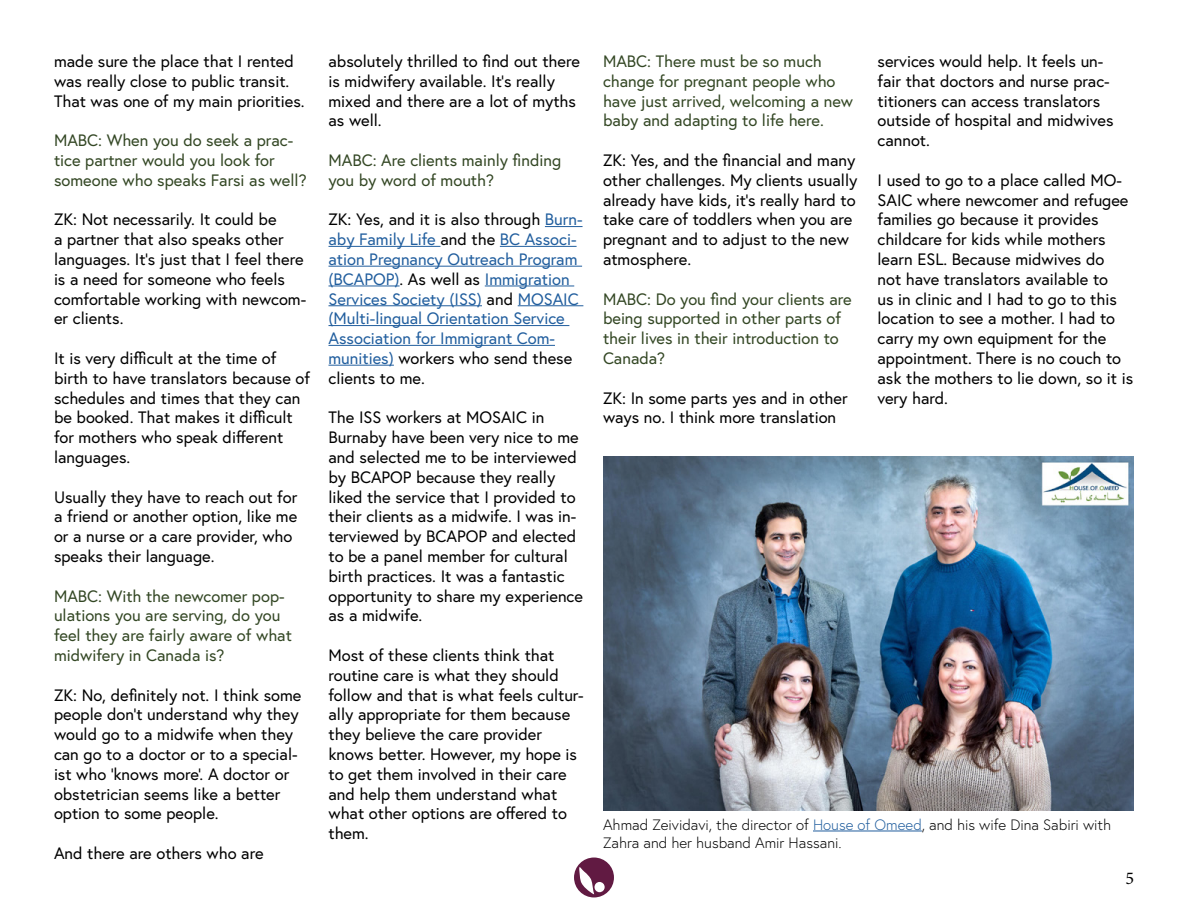
<style>
.page{position:relative;width:1188px;height:918px;background:#fff}
.page>*{position:absolute;margin:0;border:0;box-sizing:border-box;transform-origin:0 0}
.t1{font:18px "Minion Pro";color:#000}
.t2{font:16.5px/19.8px "Europa";color:#000}
.t3{font:16.5px/19.8px "Europa";color:#334724}
.t4{font:16.5px/19.8px "Europa";color:#215e9e}
.t5{font:300 15px/18px "Europa";color:#000}
.s1{color:#215e9e}
.s2{color:#000}
</style>
<div class="page">
<hr style="left:545px;top:226px;width:38px;height:1px;background:#215e9e">
<hr style="left:328px;top:246px;width:112px;height:1px;background:#215e9e">
<hr style="left:500px;top:246px;width:77px;height:1px;background:#215e9e">
<hr style="left:328px;top:266px;width:254px;height:1px;background:#215e9e">
<hr style="left:328px;top:286px;width:72px;height:1px;background:#215e9e">
<hr style="left:485px;top:286px;width:89px;height:1px;background:#215e9e">
<hr style="left:328px;top:305px;width:154px;height:1px;background:#215e9e">
<hr style="left:518px;top:305px;width:65px;height:1px;background:#215e9e">
<hr style="left:328px;top:325px;width:241px;height:1px;background:#215e9e">
<hr style="left:328px;top:345px;width:227px;height:1px;background:#215e9e">
<hr style="left:328px;top:365px;width:66px;height:1px;background:#215e9e">
<svg style="left:574px;top:858px;width:40px;height:39px"></svg>
<img style="left:603px;top:456px;width:531px;height:355px">
<hr style="left:813px;top:831px;width:109px;height:1px;background:#215e9e">
<p class="t2" style="left:54px;top:51px;width:252px">made sure the place that I rented was really close to public transit.<br>That was one of my main priorities.</p>
<p class="t3" style="left:54px;top:130px;width:241px">MABC: When you do seek a prac-</p>
<p class="t3" style="left:54px;top:170px;width:254px">someone who speaks Farsi as well?</p>
<p class="t2" style="left:54px;top:209px;width:251px">ZK: Not necessarily It. could be<br>a partner that also speaks other languages It. s’ just that I feel there is a need for someone who feels</p>
<p class="t2" style="left:54px;top:308px;width:71px">er clients.</p>
<p class="t3" style="left:54px;top:150px;width:222px">tice partner would you look for</p>
<p class="t2" style="left:54px;top:289px;width:254px">comfortable working with newcom-</p>
<p class="t2" style="left:54px;top:348px;width:258px">It is very difficult at the time of birth to have translators because of schedules and times that they can be booked. That makes it difficult for mothers who speak different languages.</p>
<p class="t2" style="left:54px;top:487px;width:245px">Usually they have to reach out for a friend or another option, like me or a nurse or a care provider, who speaks their language.</p>
<p class="t3" style="left:54px;top:586px;width:232px">MABC: With the newcomer pop-</p>
<p class="t3" style="left:54px;top:625px;width:239px">feel they are fairly aware of what midwifery in Canada is?</p>
<p class="t2" style="left:54px;top:685px;width:249px">ZK: No, definitely not I. think some people dont’ understand why they would go to a midwife when they</p>
<p class="t2" style="left:54px;top:764px;width:237px">ist who ‘knows more A.’ doctor or</p>
<p class="t3" style="left:54px;top:605px;width:228px">ulations you are serving, do you</p>
<p class="t2" style="left:54px;top:744px;width:245px">can go to a doctor or to a special-</p>
<p class="t2" style="left:54px;top:784px;width:228px">obstetrician seems like a better option to some people.</p>
<p class="t2" style="left:54px;top:843px;width:211px">And there are others who are</p>
<p class="t2" style="left:328px;top:51px;width:253px">absolutely thrilled to find out there is midwifery available It. s’ really mixed and there are a lot of myths as well.</p>
<p class="t3" style="left:328px;top:150px;width:234px">MABC: Are clients mainly finding you by word of mouth?</p>
<p class="t2" style="left:328px;top:209px;width:256px">ZK: Yes, and it is also through <span class="s1">Burn-</span></p>
<p class="t4" style="left:328px;top:229px;width:250px">aby Family Life <span class="s2">and the</span> BC Associ-</p>
<p class="t4" style="left:328px;top:249px;width:250px">ation Pregnancy Outreach Program</p>
<p class="t4" style="left:328px;top:269px;width:252px">(BCAPOP <span class="s2">.</span>) <span class="s2">As well as</span> Immigration<br>Services Society (ISS) <span class="s2">and</span> MOSAIC (Multi-lingual Orientation Service</p>
<p class="t2" style="left:328px;top:348px;width:245px"><span class="s1">munities)</span> workers who send these</p>
<p class="t4" style="left:328px;top:328px;width:228px">Association for Immigrant Com-</p>
<p class="t2" style="left:328px;top:368px;width:98px">clients to me.</p>
<p class="t2" style="left:328px;top:407px;width:252px">The ISS workers at MOSAIC in<br>Burnaby have been very nice to me and selected me to be interviewed by BCAPOP because they really liked the service that I provided to</p>
<p class="t2" style="left:328px;top:526px;width:249px">terviewed by BCAPOP and elected</p>
<p class="t2" style="left:328px;top:506px;width:249px">their clients as a midwife I. was in-</p>
<p class="t2" style="left:328px;top:546px;width:256px">to be a panel member for cultural birth practices It. was a fantastic opportunity to share my experience as a midwife.</p>
<p class="t2" style="left:328px;top:645px;width:232px">Most of these clients think that routine care is what they should</p>
<p class="t2" style="left:328px;top:704px;width:243px">ally appropriate for them because</p>
<p class="t2" style="left:328px;top:685px;width:257px">follow and that is what feels cultur-</p>
<p class="t2" style="left:328px;top:724px;width:250px">they believe the care provider knows better. However, my hope is to get them involved in their care and help them understand what what other options are offered to them.</p>
<p class="t3" style="left:603px;top:51px;width:252px">MABC: There must be so much change for pregnant people who have just arrived, welcoming a new baby and adapting to life here.</p>
<p class="t2" style="left:603px;top:150px;width:256px">ZK: Yes, and the financial and many other challenges. My clients usually already have kids s’i t, really hard to take care of toddlers when you are pregnant and to adjust to the new atmosphere.</p>
<p class="t3" style="left:603px;top:289px;width:250px">MABC: Do you find your clients are being supported in other parts of their lives in their introduction to<br>Canada?</p>
<p class="t2" style="left:603px;top:388px;width:246px">ZK In: some parts yes and in other ways no I. think more translation</p>
<p class="t2" style="left:877px;top:51px;width:227px">services would help It. feels un-</p>
<p class="t2" style="left:877px;top:71px;width:234px">fair that doctors and nurse prac-</p>
<p class="t2" style="left:877px;top:91px;width:224px">titioners can access translators</p>
<p class="t2" style="left:877px;top:110px;width:238px">outside of hospital and midwives cannot.</p>
<p class="t2" style="left:877px;top:170px;width:246px">I used to go to a place called MO-</p>
<p class="t2" style="left:877px;top:209px;width:257px">families go because it provides childcare for kids while mothers learn ESL. Because midwives do<br>not have translators available to<br>us in clinic and I had to go to this location to see a mother I. had to carry my own equipment for the appointment. There is no couch to ask the mothers to lie down, so it is very hard.</p>
<p class="t2" style="left:877px;top:190px;width:253px">SAIC where newcomer and refugee</p>
<p class="t5" style="left:603px;top:815px;width:510px">Ahmad Zeividavi, the director of <span class="s1">House of Omeed</span>, and his wife Dina Sabiri with<br>Zahra and her husband Amir Hassani.</p>
<p class="t1" style="left:1125px;top:866px;width:10px">5</p>
</div>
